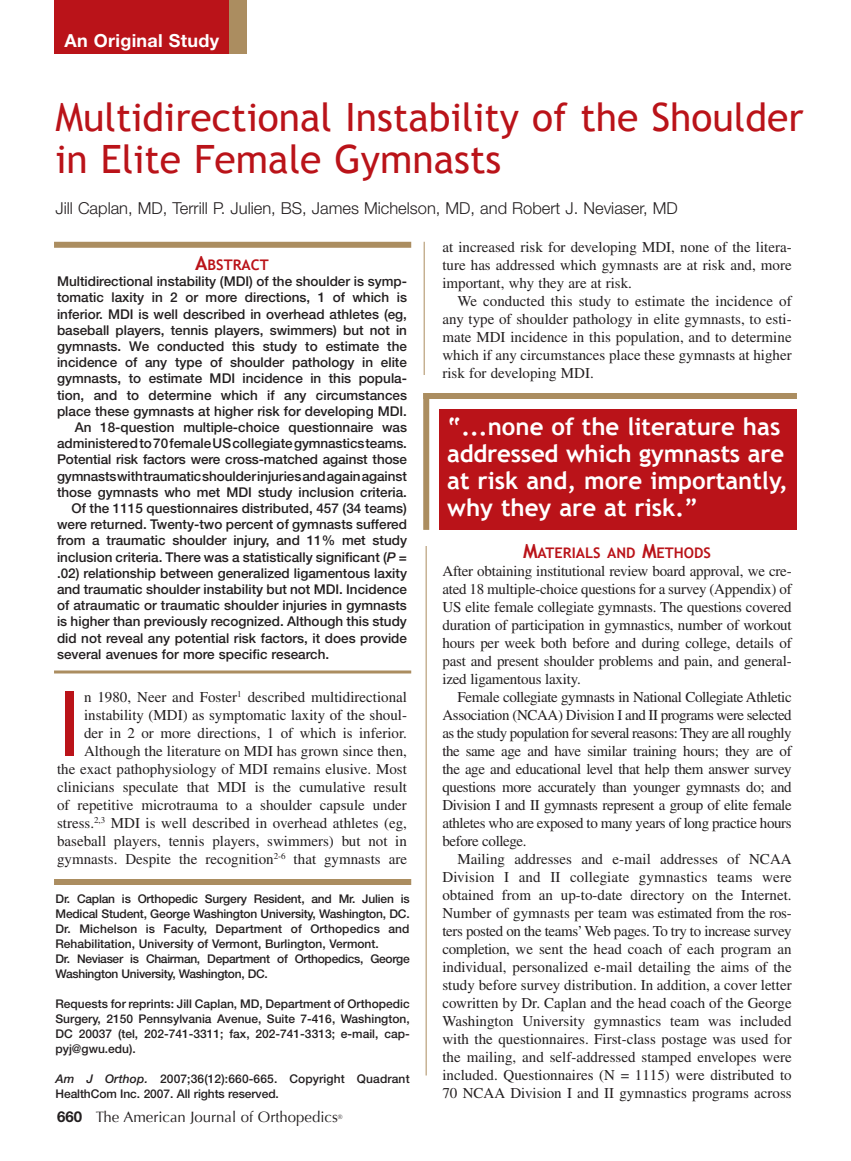
<style>
.page{position:relative;width:851px;height:1161px;background:#fff}
.page>*{position:absolute;margin:0;border:0;box-sizing:border-box;transform-origin:0 0}
.t1{font:90.45px "Trebuchet MS";color:#ba1319}
.t2{font:39px/42px "Trebuchet MS";color:#ba1319}
.t3{font:700 24px/27px "Trebuchet MS";color:#fff}
.t4{font:700 18px "Helvetica Neue";letter-spacing:.015em;color:#fff}
.t5{font:300 16.5px "Helvetica Neue";color:#231f20}
.t6{font:15px/18px "Times";color:#231f20;text-align:justify}
.t7{font:15px "Optima";color:#231f20}
.t8{font:700 14.7px "Trebuchet MS";color:#ba1319}
.t9{font:500 13.5px "Helvetica Neue";color:#231f20}
.t10{font:500 12px/15px "Helvetica Neue";letter-spacing:-.01em;color:#231f20}
.t11{font:6.3px "Optima";color:#231f20}
.s1{font-size:19.5px}
.s2{font-style:italic}
.s3{font-family:"Helvetica Neue";font-weight:700}
</style>
<div class="page">
<div style="left:54px;top:242px;width:357px;height:6px;background:#ab8d60"></div>
<svg style="left:54px;top:670px;width:357px;height:4px"></svg>
<div style="left:54px;top:879px;width:357px;height:6px;background:#ab8d60"></div>
<div style="left:54px;top:0;width:176px;height:54px;background:#ba1319"></div>
<div style="left:230px;top:0;width:17px;height:54px;background:#ab8d60"></div>
<hr style="left:424px;top:242px;width:1px;height:133px;background:#ab8d60">
<div style="left:440px;top:409px;width:356px;height:121px;background:#ba1319"></div>
<div style="left:423px;top:393px;width:373px;height:6px;background:#ab8d60"></div>
<div style="left:423px;top:393px;width:6px;height:137px;background:#ab8d60"></div>
<hr style="left:426px;top:546px;width:1px;height:530px;background:#ab8d60">
<p class="t4" style="left:65px;top:29px;width:156px">An Original Study</p>
<h2 class="t2" style="left:56px;top:97px;width:749px">Multidirectional Instability of the Shoulder in Elite Female Gymnasts</h2>
<p class="t5" style="left:56px;top:198px;width:623px">Jill Caplan, MD, Terrill P. Julien, BS, James Michelson, MD, and Robert J. Neviaser, MD</p>
<p class="t8" style="left:195px;top:256px;width:75px"><span class="s1">A</span>bstract</p>
<p class="t9" style="left:57px;top:273px;width:351px">Multidirectional instability (MDI) of the shoulder is symp-</p>
<p class="t9" style="left:57px;top:290px;width:351px">tomatic laxity in 2 or more directions, 1 of which is</p>
<p class="t9" style="left:57px;top:306px;width:351px">inferior. MDI is well described in overhead athletes (eg,</p>
<p class="t9" style="left:57px;top:322px;width:351px">baseball players, tennis players, swimmers) but not in</p>
<p class="t9" style="left:57px;top:338px;width:351px">gymnasts. We conducted this study to estimate the</p>
<p class="t9" style="left:57px;top:354px;width:351px">incidence of any type of shoulder pathology in elite</p>
<p class="t9" style="left:57px;top:371px;width:351px">gymnasts, to estimate MDI incidence in this popula-</p>
<p class="t9" style="left:57px;top:387px;width:351px">tion, and to determine which if any circumstances</p>
<p class="t9" style="left:57px;top:403px;width:351px">place these gymnasts at higher risk for developing MDI.</p>
<p class="t9" style="left:75px;top:419px;width:334px">An 18-question multiple-choice questionnaire was</p>
<p class="t9" style="left:57px;top:435px;width:351px">administered to 70 female US collegiate gymnastics teams.</p>
<p class="t9" style="left:57px;top:452px;width:351px">Potential risk factors were cross-matched against those</p>
<p class="t9" style="left:57px;top:468px;width:351px">gymnasts with traumatic shoulder injuries and again against</p>
<p class="t9" style="left:57px;top:484px;width:351px">those gymnasts who met MDI study inclusion criteria.</p>
<p class="t9" style="left:71px;top:500px;width:337px">Of the 1115 questionnaires distributed, 457 (34 teams)</p>
<p class="t9" style="left:57px;top:516px;width:351px">were returned. Twenty-two percent of gymnasts suffered</p>
<p class="t9" style="left:57px;top:533px;width:351px">from a traumatic shoulder injury, and 11% met study</p>
<p class="t9" style="left:57px;top:549px;width:351px">inclusion criteria. There was a statistically significant (<span class="s2">P</span> =</p>
<p class="t9" style="left:57px;top:565px;width:351px">.02) relationship between generalized ligamentous laxity</p>
<p class="t9" style="left:57px;top:581px;width:351px">and traumatic shoulder instability but not MDI. Incidence</p>
<p class="t9" style="left:57px;top:597px;width:351px">of atraumatic or traumatic shoulder injuries in gymnasts</p>
<p class="t9" style="left:57px;top:614px;width:351px">is higher than previously recognized. Although this study</p>
<p class="t9" style="left:57px;top:630px;width:351px">did not reveal any potential risk factors, it does provide</p>
<p class="t9" style="left:57px;top:646px;width:274px">several avenues for more specific research.</p>
<h1 class="t1" style="left:57px;top:671px;width:27px">I</h1>
<p class="t6" style="left:57px;top:688px;width:351px;text-align:right">n 1980, Neer and Foster<sup>1</sup> described multidirectional instability (MDI) as symptomatic laxity of the shoul-<br>der in 2 or more directions, 1 of which is inferior.<br>Although the literature on MDI has grown since then,<br>the exact pathophysiology of MDI remains elusive. Most clinicians speculate that MDI is the cumulative result of repetitive microtrauma to a shoulder capsule under stress.<sup>2,3</sup> MDI is well described in overhead athletes (eg, baseball players, tennis players, swimmers) but not in gymnasts. Despite the recognition<sup>2-6</sup> that gymnasts are</p>
<p class="t10" style="left:56px;top:891px;width:356px">Dr. Caplan is Orthopedic Surgery Resident, and Mr. Julien is Medical Student, George Washington University, Washington, DC.<br>Dr. Michelson is Faculty, Department of Orthopedics and Rehabilitation, University of Vermont, Burlington, Vermont.<br>Dr. Neviaser is Chairman, Department of Orthopedics, George Washington University, Washington, DC.</p>
<p class="t10" style="left:56px;top:996px;width:356px;text-align:justify">Requests for reprints: Jill Caplan, MD, Department of Orthopedic Surgery, 2150 Pennsylvania Avenue, Suite 7-416, Washington, DC 20037 (tel, 202-741-3311; fax, 202-741-3313; e-mail, cap&shy;pyj@gwu.edu).</p>
<p class="t10" style="left:56px;top:1071px;width:355px"><span class="s2">Am J Orthop.</span> 2007;36(12):660-665. Copyright Quadrant<br>HealthCom Inc. 2007. All rights reserved.</p>
<p class="t7" style="left:57px;top:1108px;width:282px"><span class="s3">660</span> The American Journal of Orthopedics</p>
<p class="t11" style="left:338px;top:1113px;width:6px">®</p>
<p class="t6" style="left:442px;top:238px;width:351px">at increased risk for developing MDI, none of the litera&shy;ture has addressed which gymnasts are at risk and, more important, why they are at risk.</p>
<p class="t6" style="left:442px;top:292px;width:351px;text-indent:15px">We conducted this study to estimate the incidence of any type of shoulder pathology in elite gymnasts, to esti&shy;mate MDI incidence in this population, and to determine which if any circumstances place these gymnasts at higher risk for developing MDI.</p>
<h3 class="t3" style="left:447px;top:413px;width:342px">“...none of the literature has addressed which gymnasts are at risk and, more importantly, why they are at risk.”</h3>
<p class="t8" style="left:523px;top:544px;width:189px"><span class="s1">M</span>aterials and <span class="s1">M</span>ethods</p>
<p class="t6" style="left:442px;top:562px;width:351px">After obtaining institutional review board approval, we cre&shy;ated 18 multiple-choice questions for a survey (Appendix) of US elite female collegiate gymnasts. The questions covered duration of participation in gymnastics, number of workout hours per week both before and during college, details of past and present shoulder problems and pain, and general&shy;ized ligamentous laxity.</p>
<p class="t6" style="left:442px;top:688px;width:351px;text-indent:15px">Female collegiate gymnasts in National Collegiate Athletic Association (NCAA) Division I and II programs were selected as the study population for several reasons: They are all roughly the same age and have similar training hours; they are of the age and educational level that help them answer survey questions more accurately than younger gymnasts do; and Division I and II gymnasts represent a group of elite female athletes who are exposed to many years of long practice hours before college.</p>
<p class="t6" style="left:442px;top:850px;width:351px;text-indent:15px">Mailing addresses and e-mail addresses of NCAA Division I and II collegiate gymnastics teams were obtained from an up-to-date directory on the Internet.<br>Number of gymnasts per team was estimated from the ros&shy;ters posted on the teams’ Web pages. To try to increase survey completion, we sent the head coach of each program an individual, personalized e-mail detailing the aims of the study before survey distribution. In addition, a cover letter cowritten by Dr. Caplan and the head coach of the George Washington University gymnastics team was included with the questionnaires. First-class postage was used for the mailing, and self-addressed stamped envelopes were included. Questionnaires (N = 1115) were distributed to 70 NCAA Division I and II gymnastics programs across</p>
</div>
